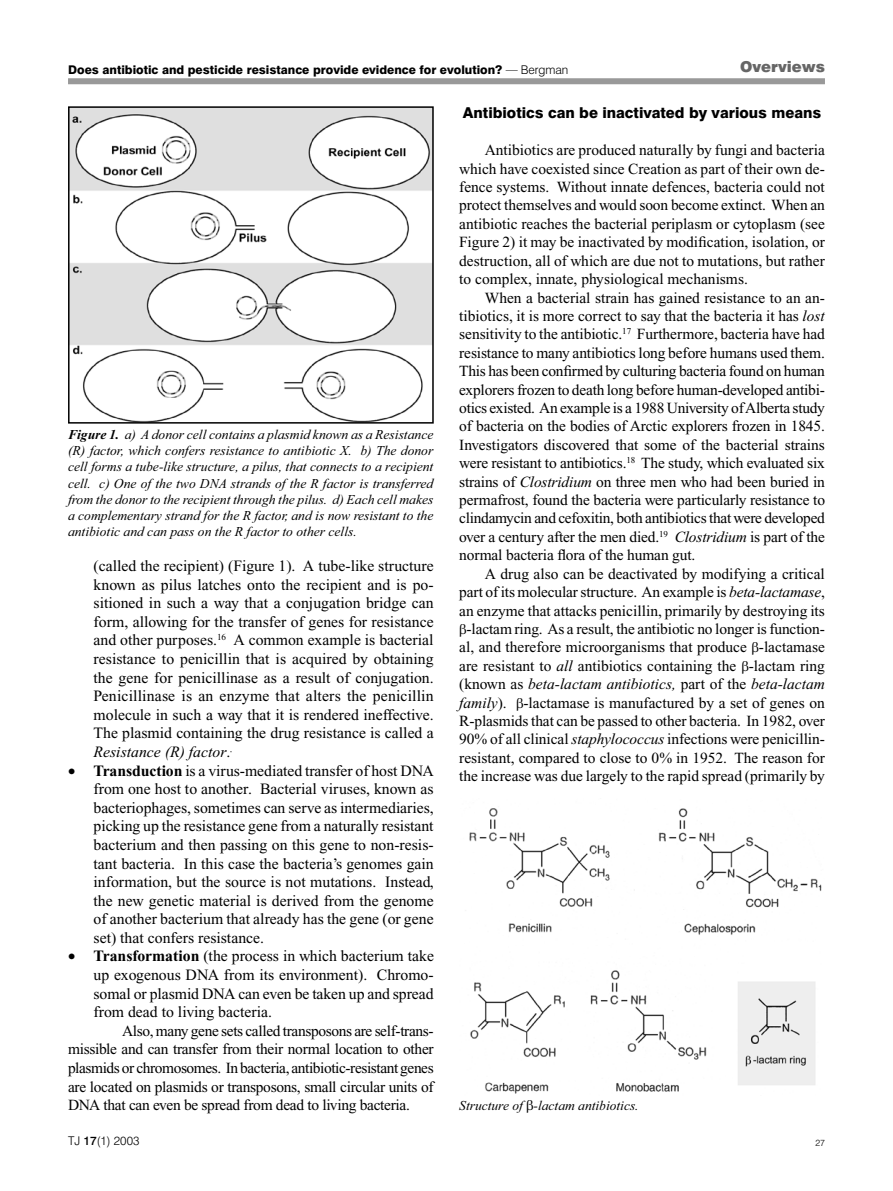
<style>
.page{position:relative;width:893px;height:1191px;background:#fff}
.page>*{position:absolute;margin:0;border:0;box-sizing:border-box;transform-origin:0 0}
.t1{font:15.75px/18.6px "Times New Roman";color:#000;text-align:justify}
.t2{font:15.45px/18.5px "Times New Roman";color:#000;text-align:justify}
.t3{font:800 15px "Swiss 721 BT";color:#000}
.t4{font:900 15px "Swiss 721 BT";color:#666}
.t5{font:italic 13.5px/16.2px "Times New Roman";color:#000;text-align:justify}
.t6{font:800 12px "Swiss 721 BT";color:#000}
.t7{font:300 12px "Swiss 721 BT";color:#000}
.t8{font:300 9px "Swiss 721 BT";color:#000}
.s1{font-weight:300;font-stretch:condensed}
.s2{font-weight:300}
.s3{font-weight:700}
.s4{font-style:italic}
.s5{font-weight:500}
</style>
<div class="page">
<div style="left:68px;top:78px;width:757px;height:6px;background:#999"></div>
<img style="left:71px;top:109px;width:360px;height:311px">
<div style="left:68px;top:106px;width:366px;height:317px;border:2px solid #000"></div>
<img style="left:469px;top:808px;width:353px;height:286px">
<p class="t6" style="left:68px;top:62px;width:501px">Does antibiotic and pesticide resistance provide evidence for evolution? <span class="s1">—</span> <span class="s2">Bergman</span></p>
<p class="t4" style="left:740px;top:58px;width:86px">Overviews</p>
<p class="t5" style="left:68px;top:427px;width:367px"><span class="s3">Figure 1.</span> a) A donor cell contains a plasmid known as a Resistance (R) factor, which confers resistance to antibiotic X. b) The donor cell forms a tube-like structure, a pilus, that connects to a recipient cell. c) One of the two DNA strands of the R factor is transferred from the donor to the recipient through the pilus. d) Each cell makes a complementary strand for the R factor, and is now resistant to the antibiotic and can pass on the R factor to other cells.</p>
<p class="t1" style="left:94px;top:556px;width:342px">(called the recipient) (Figure 1). A tube-like structure known as pilus latches onto the recipient and is po&shy;sitioned in such a way that a conjugation bridge can form, allowing for the transfer of genes for resistance and other purposes.<sup>16</sup> A common example is bacterial resistance to penicillin that is acquired by obtaining the gene for penicillinase as a result of conjugation.<br>Penicillinase is an enzyme that alters the penicillin molecule in such a way that it is rendered ineffective.<br>The plasmid containing the drug resistance is called a <span class="s4">Resistance (R) factor</span>.</p>
<p class="t1" style="left:94px;top:761px;width:342px;text-indent:-26px">• <span class="s3">Transduction</span> is a virus-mediated transfer of host DNA from one host to another. Bacterial viruses, known as bacteriophages, sometimes can serve as intermediaries, picking up the resistance gene from a naturally resistant bacterium and then passing on this gene to non-resis&shy;tant bacteria. In this case the bacteria’s genomes gain information, but the source is not mutations. Instead, the new genetic material is derived from the genome of another bacterium that already has the gene (or gene set) that confers resistance.</p>
<p class="t1" style="left:94px;top:947px;width:342px;text-indent:-26px">• <span class="s3">Transformation</span> (the process in which bacterium take up exogenous DNA from its environment). Chromo&shy;somal or plasmid DNA can even be taken up and spread from dead to living bacteria.</p>
<p class="t2" style="left:68px;top:1021px;width:367px;text-indent:54px">Also, many gene sets called transposons are self-trans&shy;missible and can transfer from their normal location to other plasmids or chromosomes. In bacteria, antibiotic-resistant genes are located on plasmids or transposons, small circular units of DNA that can even be spread from dead to living bacteria.</p>
<p class="t3" style="left:463px;top:104px;width:360px">Antibiotics can be inactivated by various means</p>
<p class="t2" style="left:459px;top:141px;width:367px;text-indent:26px">Antibiotics are produced naturally by fungi and bacteria which have coexisted since Creation as part of their own de&shy;fence systems. Without innate defences, bacteria could not protect themselves and would soon become extinct. When an antibiotic reaches the bacterial periplasm or cytoplasm (see Figure 2) it may be inactivated by modification, isolation, or destruction, all of which are due not to mutations, but rather to complex, innate, physiological mechanisms.</p>
<p class="t2" style="left:459px;top:288px;width:367px;text-indent:26px">When a bacterial strain has gained resistance to an an&shy;tibiotics, it is more correct to say that the bacteria it has <span class="s4">lost </span>sensitivity to the antibiotic.<sup>17</sup> Furthermore, bacteria have had resistance to many antibiotics long before humans used them.<br>This has been confirmed by culturing bacteria found on human explorers frozen to death long before human-developed antibi&shy;otics existed. An example is a 1988 University of Alberta study of bacteria on the bodies of Arctic explorers frozen in 1845.<br>Investigators discovered that some of the bacterial strains were resistant to antibiotics.<sup>18</sup> The study, which evaluated six strains of <span class="s4">Clostridium</span> on three men who had been buried in permafrost, found the bacteria were particularly resistance to clindamycin and cefoxitin, both antibiotics that were developed over a century after the men died.<sup>19</sup> <span class="s4">Clostridium</span> is part of the normal bacteria flora of the human gut.</p>
<p class="t2" style="left:459px;top:564px;width:367px;text-align:right">A drug also can be deactivated by modifying a critical part of its molecular structure. An example is <span class="s4">beta-lactamase</span>, an enzyme that attacks penicillin, primarily by destroying its -lactam ring. As a result, the antibiotic no longer is function&shy;al, and therefore microorganisms that produce -lactamase are resistant to <span class="s4">all</span> antibiotics containing the -lactam ring (known as <span class="s4">beta-lactam antibiotics,</span> part of the <span class="s4">beta-lactam family</span>). -lactamase is manufactured by a set of genes on R-plasmids that can be passed to other bacteria. In 1982, over 90% of all clinical <span class="s4">staphylococcus</span> infections were penicillin&shy;resistant, compared to close to 0% in 1952. The reason for the increase was due largely to the rapid spread (primarily by</p>
<p class="t5" style="left:459px;top:1098px;width:181px">Structure of -lactam antibiotics.</p>
<p class="t7" style="left:68px;top:1133px;width:73px">TJ <span class="s5">17</span>(1) 2003</p>
<p class="t8" style="left:815px;top:1137px;width:11px">27</p>
</div>
